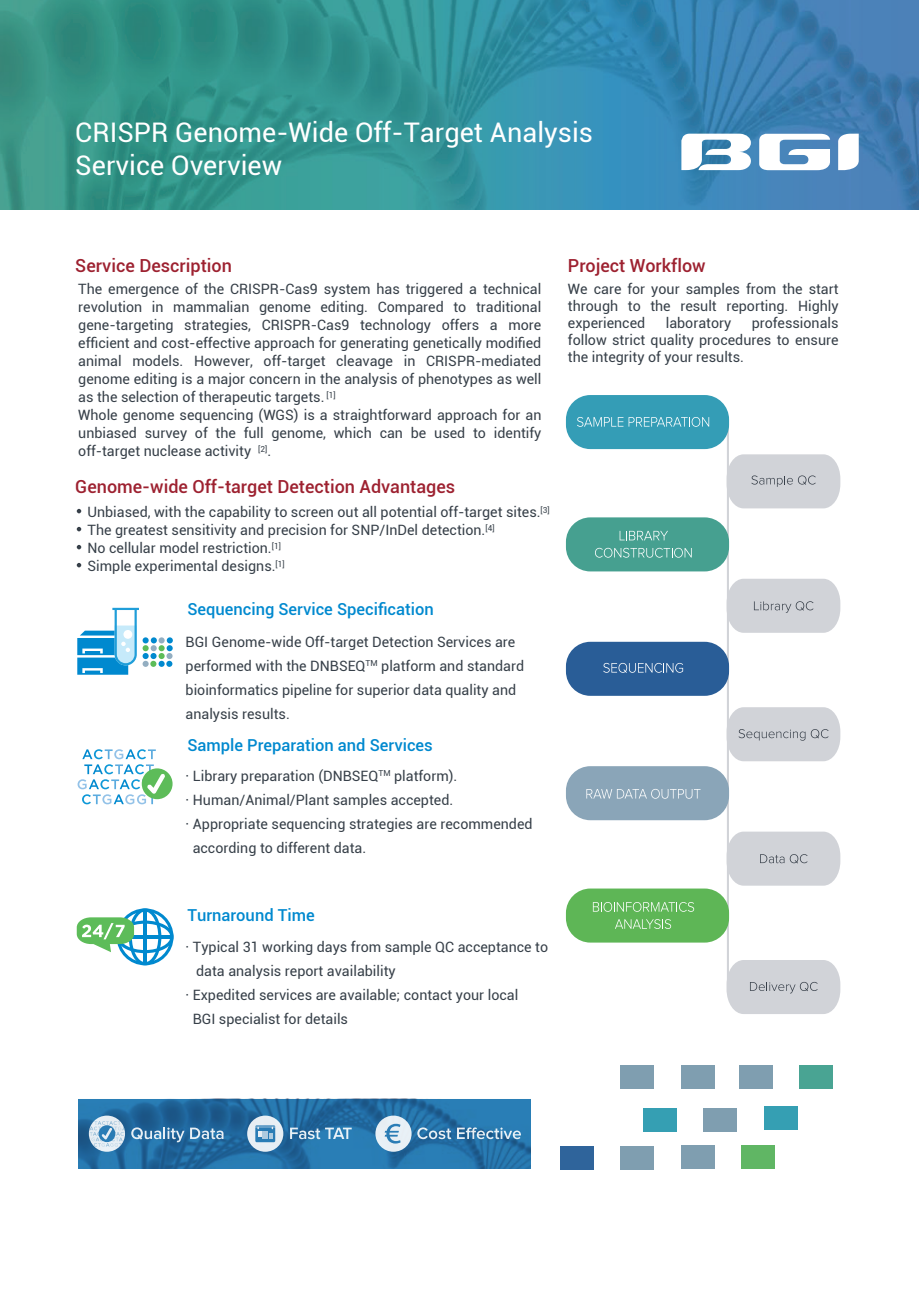
<style>
.page{position:relative;width:919px;height:1289px;background:#fff}
.page>*{position:absolute;margin:0;border:0;box-sizing:border-box;transform-origin:0 0}
.t1{font:27px/32.4px "Roboto";color:#fff}
.t2{font:500 18px "Roboto";color:#9d2130}
.t3{font:500 16.5px "Roboto";color:#0089cf}
.t4{font:14.25px/18px "Roboto";color:#374049}
</style>
<div class="page">
<img style="left:0;top:0;width:918px;height:210px">
<svg style="left:681px;top:134px;width:69px;height:36px"></svg>
<svg style="left:838px;top:134px;width:20px;height:36px"></svg>
<svg style="left:759px;top:134px;width:71px;height:36px"></svg>
<hr style="left:726px;top:424px;width:3px;height:567px;background:#d1d3d8">
<svg style="left:726px;top:454px;width:114px;height:54px;background:#d0d2d7"></svg>
<svg style="left:726px;top:578px;width:114px;height:54px;background:#d1d3d7"></svg>
<svg style="left:726px;top:707px;width:114px;height:54px;background:#cfd1d6"></svg>
<div style="left:566px;top:517px;width:163px;height:54px;background:#46a090;border-radius:24px"></div>
<div style="left:566px;top:766px;width:163px;height:54px;background:#8aa5b8;border-radius:24px"></div>
<div style="left:566px;top:888px;width:163px;height:54px;background:#5eb656;border-radius:24px"></div>
<div style="left:566px;top:395px;width:163px;height:54px;background:#349db6;border-radius:24px"></div>
<svg style="left:619px;top:531px;width:49px;height:9px"></svg>
<svg style="left:595px;top:548px;width:96px;height:9px"></svg>
<svg style="left:577px;top:417px;width:132px;height:10px"></svg>
<svg style="left:566px;top:641px;width:163px;height:54px;background:#3b6ba0"></svg>
<svg style="left:586px;top:788px;width:114px;height:10px"></svg>
<svg style="left:593px;top:902px;width:101px;height:9px"></svg>
<svg style="left:615px;top:919px;width:56px;height:9px"></svg>
<svg style="left:726px;top:831px;width:114px;height:54px;background:#d1d3d8"></svg>
<svg style="left:726px;top:960px;width:114px;height:54px;background:#d0d2d7"></svg>
<svg style="left:78px;top:749px;width:94px;height:55px"></svg>
<svg style="left:77px;top:908px;width:96px;height:57px"></svg>
<svg style="left:77px;top:608px;width:62px;height:66px"></svg>
<div style="left:142px;top:637px;width:7px;height:6px;background:#0089cf;border-radius:50%"></div>
<div style="left:142px;top:645px;width:7px;height:6px;background:#5dbc59;border-radius:50%"></div>
<div style="left:142px;top:653px;width:7px;height:6px;background:#0089cf;border-radius:50%"></div>
<div style="left:142px;top:660px;width:7px;height:7px;background:#93aec1;border-radius:50%"></div>
<svg style="left:151px;top:637px;width:6px;height:14px"></svg>
<div style="left:150px;top:653px;width:7px;height:6px;background:#0089cf;border-radius:50%"></div>
<div style="left:150px;top:660px;width:6px;height:7px;background:#5dbc59;border-radius:50%"></div>
<div style="left:158px;top:637px;width:7px;height:6px;background:#93aec1;border-radius:50%"></div>
<div style="left:158px;top:645px;width:7px;height:6px;background:#5dbc59;border-radius:50%"></div>
<div style="left:158px;top:653px;width:7px;height:6px;background:#5dbc59;border-radius:50%"></div>
<svg style="left:158px;top:660px;width:7px;height:7px"></svg>
<svg style="left:167px;top:637px;width:6px;height:6px"></svg>
<div style="left:166px;top:645px;width:7px;height:6px;background:#0089cf;border-radius:50%"></div>
<svg style="left:166px;top:653px;width:6px;height:6px"></svg>
<div style="left:166px;top:660px;width:6px;height:7px;background:#0089cf;border-radius:50%"></div>
<div style="left:621px;top:1065px;width:33px;height:24px;background:#7f9eb0"></div>
<div style="left:681px;top:1065px;width:33px;height:24px;background:#7f9eb0"></div>
<div style="left:739px;top:1065px;width:33px;height:24px;background:#7f9eb0"></div>
<div style="left:799px;top:1065px;width:33px;height:24px;background:#49a493"></div>
<div style="left:681px;top:1144px;width:33px;height:24px;background:#7f9eb0"></div>
<div style="left:741px;top:1144px;width:33px;height:24px;background:#60b664"></div>
<div style="left:764px;top:1106px;width:33px;height:23px;background:#359fb3"></div>
<div style="left:560px;top:1146px;width:33px;height:23px;background:#2f649b"></div>
<div style="left:620px;top:1146px;width:33px;height:23px;background:#7f9eb0"></div>
<div style="left:643px;top:1108px;width:33px;height:23px;background:#359fb3"></div>
<div style="left:703px;top:1108px;width:34px;height:23px;background:#7f9eb0"></div>
<img style="left:79px;top:1098px;width:452px;height:70px">
<svg style="left:247px;top:1115px;width:36px;height:36px"></svg>
<svg style="left:255px;top:1125px;width:20px;height:17px"></svg>
<svg style="left:290px;top:1127px;width:62px;height:12px"></svg>
<svg style="left:375px;top:1115px;width:36px;height:36px"></svg>
<svg style="left:384px;top:1123px;width:16px;height:20px"></svg>
<svg style="left:417px;top:1127px;width:34px;height:12px"></svg>
<svg style="left:457px;top:1127px;width:64px;height:12px"></svg>
<svg style="left:131px;top:1127px;width:53px;height:15px"></svg>
<svg style="left:190px;top:1127px;width:33px;height:12px"></svg>
<svg style="left:89px;top:1115px;width:36px;height:36px"></svg>
<svg style="left:89px;top:1121px;width:36px;height:25px"></svg>
<svg style="left:77px;top:509px;width:4px;height:4px"></svg>
<svg style="left:77px;top:527px;width:4px;height:4px"></svg>
<svg style="left:77px;top:545px;width:4px;height:4px"></svg>
<svg style="left:77px;top:563px;width:4px;height:4px"></svg>
<h1 class="t1" style="left:75px;top:115px;width:519px">CRISPR Genome-Wide Off-Target Analysis<br>Service Overview</h1>
<p class="t2" style="left:75px;top:253px;width:158px">Service Description</p>
<p class="t2" style="left:568px;top:253px;width:139px">Project Workflow</p>
<p class="t4" style="left:78px;top:280px;width:464px">The emergence of the CRISPR-Cas9 system has triggered a technical revolution in mammalian genome editing. Compared to traditional gene-targeting strategies, CRISPR-Cas9 technology offers a more efficient and cost-effective approach for generating genetically modified animal models. However, off-target cleavage in CRISPR-mediated genome editing is a major concern in the analysis of phenotypes as well as the selection of therapeutic targets. <sup>[1]<br></sup>Whole genome sequencing (WGS) is a straightforward approach for an unbiased survey of the full genome, which can be used to identify off-target nuclease activity <sup>[2]</sup>.</p>
<p class="t2" style="left:75px;top:474px;width:381px">Genome-wide Off-target Detection Advantages</p>
<p class="t4" style="left:87px;top:502px;width:464px">Unbiased, with the capability to screen out all potential off-target sites.<sup>[3] </sup>The greatest sensitivity and precision for SNP/InDel detection.<sup>[4]<br></sup>No cellular model restriction.<sup>[1]<br></sup>Simple experimental designs.<sup>[1]</sup></p>
<p class="t3" style="left:187px;top:597px;width:248px">Sequencing Service Specification</p>
<p class="t4" style="left:185px;top:629px;width:340px;line-height:24px">BGI Genome-wide Off-target Detection Services are performed with the DNBSEQ<sup>TM</sup> platform and standard bioinformatics pipeline for superior data quality and analysis results.</p>
<p class="t3" style="left:187px;top:733px;width:247px">Sample Preparation and Services</p>
<p class="t4" style="left:185px;top:766px;width:273px">· Library preparation (DNBSEQ<sup>TM</sup> platform).</p>
<p class="t4" style="left:185px;top:790px;width:269px">· Human/Animal/Plant samples accepted.</p>
<p class="t4" style="left:185px;top:814px;width:348px">· Appropriate sequencing strategies are recommended</p>
<p class="t4" style="left:193px;top:838px;width:175px">according to different data.</p>
<p class="t4" style="left:568px;top:280px;width:272px;line-height:17.1px;text-align:justify">We care for your samples from the start through to the result reporting. Highly experienced</p>
<p class="t4" style="left:568px;top:314px;width:272px;line-height:17.1px;text-align:justify;text-indent:184px">professionals follow strict quality procedures to ensure the integrity of your results.</p>
<p class="t4" style="left:665px;top:313px;width:67px">laboratory</p>
<p class="t3" style="left:187px;top:903px;width:129px">Turnaround Time</p>
<p class="t4" style="left:185px;top:937px;width:364px">· Typical 31 working days from sample QC acceptance to</p>
<p class="t4" style="left:196px;top:961px;width:201px">data analysis report availability</p>
<p class="t4" style="left:185px;top:985px;width:334px">· Expedited services are available; contact your local</p>
<p class="t4" style="left:193px;top:1009px;width:157px">BGI specialist for details</p>
</div>
